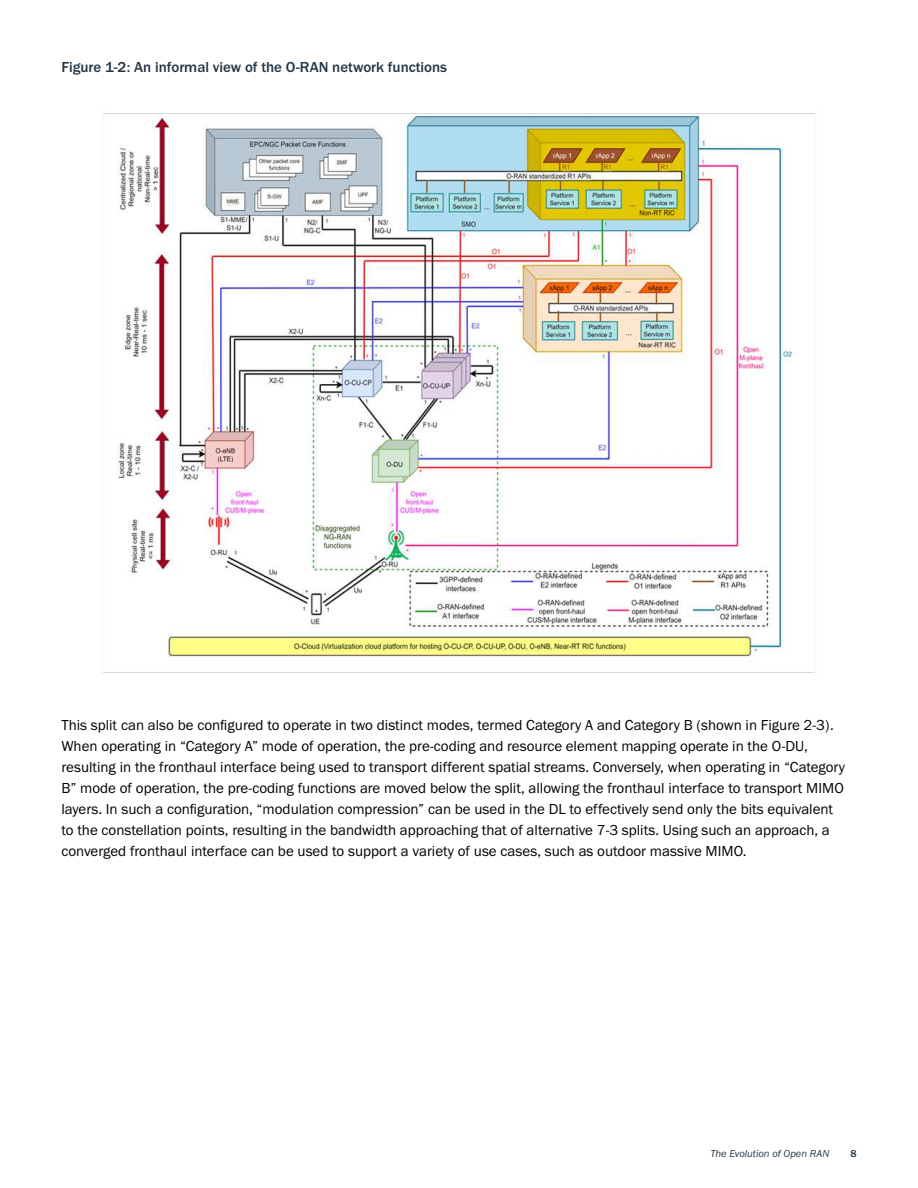
<style>
.page{position:relative;width:918px;height:1188px;background:#fff}
.page>*{position:absolute;margin:0;border:0;box-sizing:border-box;transform-origin:0 0}
.t1{font:15px/21px "Franklin Gothic URW Boo";color:#000}
.t2{font:500 15px "Franklin Gothic URW";color:#223646}
.t3{font:10.5px "Franklin Gothic URW Boo Ita";color:#223646}
.t4{font:500 10.5px "Franklin Gothic URW";color:#223646}
</style>
<div class="page">
<img style="left:102px;top:113px;width:714px;height:560px">
<p class="t2" style="left:62px;top:57px;width:387px">Figure 1-2: An informal view of the O-RAN network functions</p>
<p class="t1" style="left:62px;top:714px;width:785px">This split can also be configured to operate in two distinct modes, termed Category A and Category B (shown in Figure 2-3).<br>When operating in “Category A” mode of operation, the pre-coding and resource element mapping operate in the O-DU, resulting in the fronthaul interface being used to transport different spatial streams. Conversely, when operating in “Category B” mode of operation, the pre-coding functions are moved below the split, allowing the fronthaul interface to transport MIMO layers. In such a configuration, “modulation compression” can be used in the DL to effectively send only the bits equivalent to the constellation points, resulting in the bandwidth approaching that of alternative 7-3 splits. Using such an approach, a converged fronthaul interface can be used to support a variety of use cases, such as outdoor massive MIMO.</p>
<p class="t3" style="left:711px;top:1147px;width:120px">The Evolution of Open RAN</p>
<p class="t4" style="left:850px;top:1147px;width:8px">8</p>
</div>
